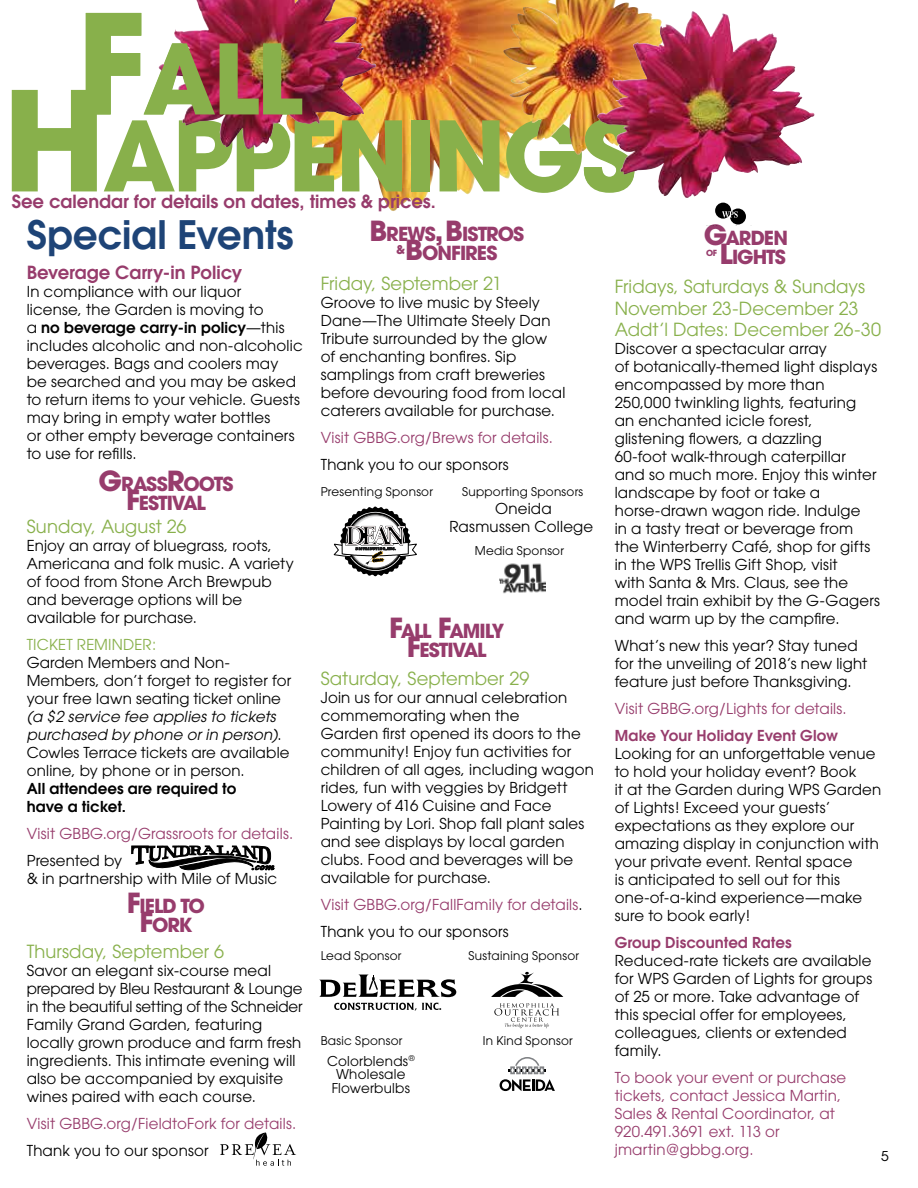
<style>
.page{position:relative;width:918px;height:1188px;background:#fff}
.page>*{position:absolute;margin:0;border:0;box-sizing:border-box;transform-origin:0 0}
.t1{font:700 96px/76.9px "Avant Garde";letter-spacing:-.035em;color:#88b04b}
.t2{font:600 39px "Avant Garde";letter-spacing:-.005em;color:#1e4477}
.t3{font:700 19.35px/19.2px "Avant Garde";letter-spacing:-.055em;color:#973c6c;text-align:center}
.t4{font:18px/21.6px "Avant Garde";letter-spacing:.005em;color:#88b04b}
.t5{font:600 18px "Avant Garde";color:#973c6c}
.t6{font:15px/18px "Avant Garde";letter-spacing:.01em;color:#000}
.t7{font:15px/18px "Avant Garde";letter-spacing:.01em;color:#973c6c}
.t8{font:600 15px "Avant Garde";letter-spacing:.005em;color:#973c6c}
.t9{font:600 15px/18px "Avant Garde";letter-spacing:.005em;color:#000}
.t10{font:15px "Avant Garde";letter-spacing:.015em;color:#88b04b}
.t11{font:13.5px/13.5px "Avant Garde";letter-spacing:.02em;color:#000;text-align:center}
.t12{font:13.5px "ITC Avant Garde Std";color:#000}
.t13{font:12px "Avant Garde";letter-spacing:.02em;color:#000}
.t14{font:700 12px "Avant Garde";color:#973c6c}
.t15{font:700 8.4px "Avant Garde";color:#973c6c}
.s1{font-size:137.25px}
.s2{font-weight:600}
.s3{font-size:27.6px}
.s4{font-style:italic}
.s5{color:#000}
</style>
<div class="page">
<img style="left:305px;top:0;width:212px;height:211px">
<svg style="left:220px;top:1132px;width:76px;height:34px"></svg>
<svg style="left:334px;top:507px;width:83px;height:69px"></svg>
<svg style="left:334px;top:1003px;width:107px;height:8px"></svg>
<svg style="left:319px;top:975px;width:137px;height:22px"></svg>
<svg style="left:491px;top:972px;width:72px;height:25px"></svg>
<svg style="left:494px;top:1003px;width:65px;height:25px"></svg>
<svg style="left:500px;top:1057px;width:55px;height:34px"></svg>
<img style="left:503px;top:0;width:150px;height:155px">
<img style="left:597px;top:17px;width:156px;height:181px">
<img style="left:159px;top:0;width:206px;height:149px">
<div style="left:730px;top:209px;width:16px;height:16px;background:#000;border-radius:50%"></div>
<div style="left:715px;top:203px;width:16px;height:16px;background:#000;border-radius:50%"></div>
<svg style="left:722px;top:211px;width:16px;height:7px"></svg>
<svg style="left:131px;top:845px;width:144px;height:26px"></svg>
<img style="left:500px;top:563px;width:45px;height:31px">
<h1 class="t1" style="left:77px;top:40px;width:179px"><span class="s1">F</span>ALL</h1>
<h1 class="t1" style="left:3px;top:40px;width:635px;text-indent:210px">L<br><span class="s1">H</span>APPENINGS</h1>
<h2 class="t2" style="left:27px;top:209px;width:268px">Special Events</h2>
<p class="t5" style="left:27px;top:261px;width:217px">Beverage Carry-in Policy</p>
<p class="t6" style="left:27px;top:283px;width:277px">In compliance with our liquor<br>license, the Garden is moving to<br>a <span class="s2">no beverage carry-in policy</span>—this includes alcoholic and non-alcoholic beverages. Bags and coolers may<br>be searched and you may be asked to return items to your vehicle. Guests may bring in empty water bottles<br>or other empty beverage containers to use for refills.</p>
<p class="t5" style="left:12px;top:190px;width:426px">See calendar for details on dates, times &amp; prices.</p>
<p class="t3" style="left:369px;top:224px;width:156px"><span class="s3">B</span>REWS<span class="s3">,B</span>ISTROS</p>
<p class="t14" style="left:396px;top:242px;width:11px">&amp;</p>
<p class="t3" style="left:405px;top:243px;width:94px"><span class="s3">B</span>ONFIRES</p>
<p class="t3" style="left:704px;top:228px;width:86px"><span class="s3">G</span>ARDEN</p>
<p class="t15" style="left:706px;top:248px;width:13px">OF</p>
<p class="t3" style="left:719px;top:247px;width:68px"><span class="s3">L</span>IGHTS</p>
<p class="t4" style="left:321px;top:273px;width:183px">Friday, September 21</p>
<p class="t6" style="left:321px;top:294px;width:246px">Groove to live music by Steely<br>Dane—The Ultimate Steely Dan<br>Tribute surrounded by the glow of enchanting bonfires. Sip samplings from craft breweries before devouring food from local caterers available for purchase.</p>
<p class="t7" style="left:321px;top:429px;width:234px">Visit GBBG.org/Brews for details.</p>
<p class="t6" style="left:321px;top:456px;width:189px">Thank you to our sponsors</p>
<p class="t13" style="left:321px;top:484px;width:114px">Presenting Sponsor</p>
<p class="t13" style="left:462px;top:484px;width:123px">Supporting Sponsors</p>
<p class="t6" style="left:450px;top:499px;width:145px;text-align:center">Oneida<br>Rasmussen College</p>
<p class="t13" style="left:475px;top:544px;width:91px">Media Sponsor</p>
<p class="t4" style="left:615px;top:276px;width:268px">Fridays, Saturdays &amp; Sundays<br>November 23-December 23<br>Addt’l Dates: December 26-30</p>
<p class="t6" style="left:615px;top:340px;width:267px">Discover a spectacular array<br>of botanically-themed light displays encompassed by more than<br>250,000 twinkling lights, featuring<br>an enchanted icicle forest, glistening flowers, a dazzling<br>60-foot walk-through caterpillar<br>and so much more. Enjoy this winter landscape by foot or take a horse-drawn wagon ride. Indulge<br>in a tasty treat or beverage from the Winterberry Café, shop for gifts in the WPS Trellis Gift Shop, visit<br>with Santa &amp; Mrs. Claus, see the model train exhibit by the G-Gagers and warm up by the campfire.</p>
<p class="t6" style="left:615px;top:637px;width:254px">What’s new this year? Stay tuned for the unveiling of 2018’s new light feature just before Thanksgiving.</p>
<p class="t7" style="left:615px;top:700px;width:234px">Visit GBBG.org/Lights for details.</p>
<p class="t8" style="left:615px;top:726px;width:225px">Make Your Holiday Event Glow</p>
<p class="t6" style="left:615px;top:745px;width:268px">Looking for an unforgettable venue to hold your holiday event? Book<br>it at the Garden during WPS Garden of Lights! Exceed your guests’ expectations as they explore our amazing display in conjunction with your private event. Rental space<br>is anticipated to sell out for this one-of-a-kind experience—make sure to book early!</p>
<p class="t8" style="left:615px;top:933px;width:178px">Group Discounted Rates</p>
<p class="t6" style="left:615px;top:952px;width:259px">Reduced-rate tickets are available for WPS Garden of Lights for groups of 25 or more. Take advantage of this special offer for employees, colleagues, clients or extended family.</p>
<p class="t7" style="left:615px;top:1069px;width:233px">To book your event or purchase tickets, contact Jessica Martin,<br>Sales &amp; Rental Coordinator, at<br>920.491.3691 ext. 113 or jmartin@gbbg.org.</p>
<p class="t3" style="left:98px;top:474px;width:137px"><span class="s3">G</span>RASS<span class="s3">R</span>OOTS<br><span class="s3">F</span>ESTIVAL</p>
<p class="t4" style="left:27px;top:516px;width:161px">Sunday, August 26</p>
<p class="t6" style="left:27px;top:537px;width:269px">Enjoy an array of bluegrass, roots,<br>Americana and folk music. A variety of food from Stone Arch Brewpub and beverage options will be available for purchase.</p>
<p class="t10" style="left:27px;top:636px;width:131px">TICKET REMINDER:</p>
<p class="t6" style="left:27px;top:654px;width:266px">Garden Members and Non-<br>Members, don’t forget to register for your free lawn seating ticket online</p>
<p class="t6" style="left:27px;top:708px;width:264px"><span class="s4">(a $2 service fee applies to tickets purchased by phone or in person)</span>.<br>Cowles Terrace tickets are available online, by phone or in person.</p>
<p class="t9" style="left:27px;top:779px;width:211px">All attendees are required to have a ticket.</p>
<p class="t7" style="left:27px;top:825px;width:268px">Visit GBBG.org/Grassroots for details.</p>
<p class="t6" style="left:27px;top:852px;width:252px">Presented by<br>&amp; in partnership with Mile of Music</p>
<p class="t3" style="left:389px;top:621px;width:106px"><span class="s3">F</span>ALL <span class="s3">F</span>AMILY<br><span class="s3">F</span>ESTIVAL</p>
<p class="t4" style="left:321px;top:667px;width:210px">Saturday, September 29</p>
<p class="t6" style="left:321px;top:688px;width:275px">Join us for our annual celebration commemorating when the<br>Garden first opened its doors to the community! Enjoy fun activities for children of all ages, including wagon rides, fun with veggies by Bridgett<br>Lowery of 416 Cuisine and Face<br>Painting by Lori. Shop fall plant sales and see displays by local garden clubs. Food and beverages will be available for purchase.</p>
<p class="t7" style="left:321px;top:891px;width:264px;line-height:27px">Visit GBBG.org/FallFamily for details<span class="s5">.<br>Thank you to our sponsors</span></p>
<p class="t13" style="left:321px;top:949px;width:82px">Lead Sponsor</p>
<p class="t13" style="left:469px;top:949px;width:112px">Sustaining Sponsor</p>
<p class="t3" style="left:127px;top:896px;width:80px"><span class="s3">F</span>IELD TO<br><span class="s3">F</span>ORK</p>
<p class="t4" style="left:27px;top:941px;width:199px">Thursday, September 6</p>
<p class="t6" style="left:27px;top:962px;width:277px">Savor an elegant six-course meal prepared by Bleu Restaurant &amp; Lounge in the beautiful setting of the Schneider Family Grand Garden, featuring locally grown produce and farm fresh ingredients. This intimate evening will also be accompanied by exquisite wines paired with each course.</p>
<p class="t7" style="left:27px;top:1115px;width:271px">Visit GBBG.org/FieldtoFork for details.</p>
<p class="t6" style="left:27px;top:1142px;width:183px">Thank you to our sponsor</p>
<p class="t13" style="left:321px;top:1033px;width:83px">Basic Sponsor</p>
<p class="t13" style="left:483px;top:1033px;width:92px">In Kind Sponsor</p>
<p class="t11" style="left:327px;top:1054px;width:89px">Colorblends<sup>®<br></sup>Wholesale<br>Flowerbulbs</p>
<p class="t12" style="left:881px;top:1148px;width:9px">5</p>
</div>
